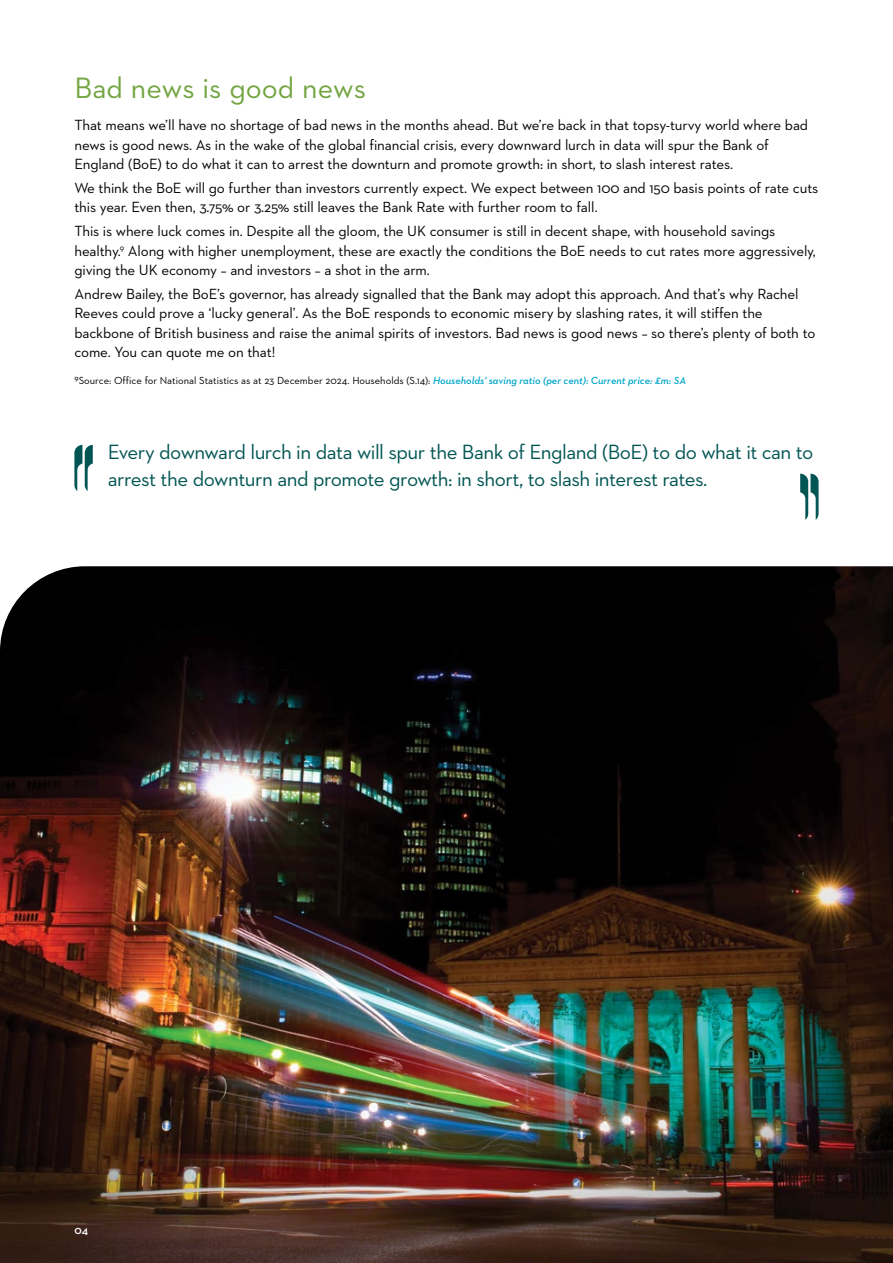
<style>
.page{position:relative;width:893px;height:1263px;background:#fff}
.page>*{position:absolute;margin:0;border:0;box-sizing:border-box;transform-origin:0 0}
.t1{font:30px "Neutraface 2 Text";color:#72a541}
.t2{font:21px/27px "Neutraface 2 Text";letter-spacing:-.025em;color:#025553}
.t3{font:15px/19.5px "Neutraface 2 Text";letter-spacing:-.01em;color:#000}
.t4{font:600 12px "Neutraface 2 Text";color:#fff}
.t5{font:10.5px "Neutraface 2 Text";color:#000}
.s1{font-weight:600;font-style:italic;color:#00a6cb}
</style>
<div class="page">
<img style="left:0;top:566px;width:893px;height:697px">
<svg style="left:800px;top:474px;width:19px;height:46px"></svg>
<svg style="left:74px;top:445px;width:19px;height:46px"></svg>
<h1 class="t1" style="left:74px;top:69px;width:293px">Bad news is good news</h1>
<p class="t3" style="left:74px;top:115px;width:735px">That means we’ll have no shortage of bad news in the months ahead. But we’re back in that topsy-turvy world where bad news is good news. As in the wake of the global financial crisis, every downward lurch in data will spur the Bank of<br>England (BoE) to do what it can to arrest the downturn and promote growth: in short, to slash interest rates.</p>
<p class="t3" style="left:74px;top:178px;width:745px">We think the BoE will go further than investors currently expect. We expect between 100 and 150 basis points of rate cuts this year. Even then, 3.75% or 3.25% still leaves the Bank Rate with further room to fall.</p>
<p class="t3" style="left:74px;top:221px;width:743px">This is where luck comes in. Despite all the gloom, the UK consumer is still in decent shape, with household savings healthy.<sup>9</sup> Along with higher unemployment, these are exactly the conditions the BoE needs to cut rates more aggressively, giving the UK economy – and investors – a shot in the arm.</p>
<p class="t3" style="left:74px;top:284px;width:743px">Andrew Bailey, the BoE’s governor, has already signalled that the Bank may adopt this approach. And that’s why Rachel Reeves could prove a ‘lucky general’. As the BoE responds to economic misery by slashing rates, it will stiffen the backbone of British business and raise the animal spirits of investors. Bad news is good news – so there’s plenty of both to come. You can quote me on that!</p>
<p class="t5" style="left:74px;top:373px;width:613px">9Source: Office for National Statistics as at 23 December 2024. Households (S.14): <span class="s1">Households' saving ratio (per cent): Current price: £m: SA</span></p>
<h2 class="t2" style="left:108px;top:438px;width:707px">Every downward lurch in data will spur the Bank of England (BoE) to do what it can to arrest the downturn and promote growth: in short, to slash interest rates.</h2>
<p class="t4" style="left:74px;top:1222px;width:15px">04</p>
</div>
